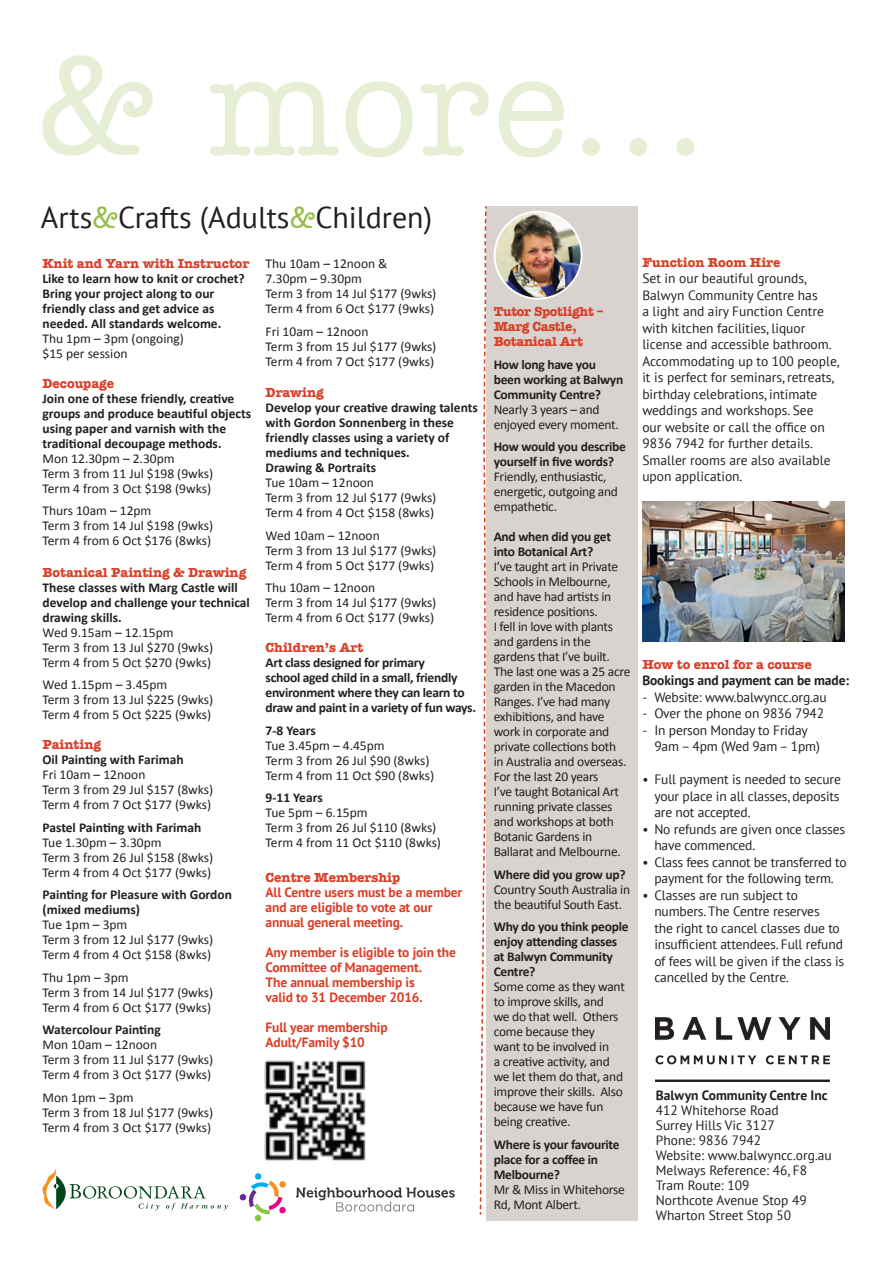
<style>
.page{position:relative;width:893px;height:1263px;background:#fff}
.page>*{position:absolute;margin:0;border:0;box-sizing:border-box;transform-origin:0 0}
.t1{font:30px "PT Sans";color:#231f20}
.t2{font:13.5px/15px "Calibri";letter-spacing:-.015em;color:#231f20}
.t3{font:700 13.5px/15px "Calibri";letter-spacing:-.005em;color:#231f20}
.t4{font:13.5px/16.5px "PT Sans";letter-spacing:-.01em;color:#231f20}
.t5{font:700 13.5px/15px "PT Sans";letter-spacing:-.01em;color:#da3f27}
.t6{font:700 13.5px "American Typewriter";color:#da3f27}
.t7{font:700 13.5px "PT Sans";letter-spacing:-.01em;color:#231f20}
.t8{font:700 13.5px/15px "American Typewriter";letter-spacing:-.02em;color:#da3f27}
.s1{font-family:"American Typewriter";font-weight:500;color:#96bd4a}
</style>
<div class="page">
<div style="left:486px;top:206px;width:151px;height:1014px;background:#d8d3cf"></div>
<img style="left:264px;top:1060px;width:102px;height:101px">
<img style="left:642px;top:502px;width:203px;height:140px">
<svg style="left:479px;top:206px;width:8px;height:1009px"></svg>
<svg style="left:239px;top:1173px;width:47px;height:49px"></svg>
<svg style="left:296px;top:1187px;width:159px;height:24px"></svg>
<svg style="left:42px;top:1169px;width:186px;height:41px"></svg>
<svg style="left:42px;top:55px;width:652px;height:102px"></svg>
<img style="left:656px;top:1017px;width:174px;height:65px">
<img style="left:495px;top:212px;width:87px;height:87px;border-radius:43px">
<div style="left:494px;top:211px;width:89px;height:89px;border:2px solid #fff;border-radius:50%"></div>
<h1 class="t1" style="left:41px;top:198px;width:393px">Arts<span class="s1">&amp;</span>Crafts (Adults<span class="s1">&amp;</span>Children)</h1>
<p class="t6" style="left:43px;top:251px;width:208px">Knit and Yarn with Instructor</p>
<p class="t3" style="left:43px;top:270px;width:204px">Like to learn how to knit or crochet?<br>Bring your project along to our friendly class and get advice as needed. All standards welcome.</p>
<p class="t2" style="left:43px;top:330px;width:143px">Thu 1pm – 3pm (ongoing) $15 per session</p>
<p class="t6" style="left:43px;top:371px;width:73px">Decoupage</p>
<p class="t3" style="left:43px;top:390px;width:210px">Join one of these friendly, creative groups and produce beautiful objects using paper and varnish with the traditional decoupage methods.</p>
<p class="t2" style="left:43px;top:450px;width:172px">Mon 12.30pm – 2.30pm<br>Term 3 from 11 Jul $198 (9wks)<br>Term 4 from 3 Oct $198 (9wks)</p>
<p class="t2" style="left:43px;top:502px;width:172px">Thurs 10am – 12pm<br>Term 3 from 14 Jul $198 (9wks)<br>Term 4 from 6 Oct $176 (8wks)</p>
<p class="t6" style="left:43px;top:560px;width:205px">Botanical Painting &amp; Drawing</p>
<p class="t3" style="left:43px;top:579px;width:209px">These classes with Marg Castle will develop and challenge your technical drawing skills.</p>
<p class="t2" style="left:43px;top:624px;width:172px">Wed 9.15am – 12.15pm<br>Term 3 from 13 Jul $270 (9wks)<br>Term 4 from 5 Oct $270 (9wks)</p>
<p class="t2" style="left:43px;top:676px;width:172px">Wed 1.15pm – 3.45pm<br>Term 3 from 13 Jul $225 (9wks)<br>Term 4 from 5 Oct $225 (9wks)</p>
<p class="t6" style="left:43px;top:733px;width:60px">Painting</p>
<p class="t3" style="left:43px;top:751px;width:143px">Oil Painting with Farimah</p>
<p class="t2" style="left:43px;top:766px;width:172px">Fri 10am – 12noon<br>Term 3 from 29 Jul $157 (8wks)<br>Term 4 from 7 Oct $177 (9wks)</p>
<p class="t3" style="left:43px;top:819px;width:160px">Pastel Painting with Farimah</p>
<p class="t2" style="left:43px;top:834px;width:172px">Tue 1.30pm – 3.30pm<br>Term 3 from 26 Jul $158 (8wks)<br>Term 4 from 4 Oct $177 (9wks)</p>
<p class="t3" style="left:43px;top:886px;width:191px">Painting for Pleasure with Gordon (mixed mediums)</p>
<p class="t2" style="left:43px;top:916px;width:172px">Tue 1pm – 3pm<br>Term 3 from 12 Jul $177 (9wks)<br>Term 4 from 4 Oct $158 (8wks)</p>
<p class="t2" style="left:43px;top:969px;width:172px">Thu 1pm – 3pm<br>Term 3 from 14 Jul $177 (9wks)<br>Term 4 from 6 Oct $177 (9wks)</p>
<p class="t3" style="left:43px;top:1021px;width:120px">Watercolour Painting</p>
<p class="t2" style="left:43px;top:1036px;width:172px">Mon 10am – 12noon<br>Term 3 from 11 Jul $177 (9wks)<br>Term 4 from 3 Oct $177 (9wks)</p>
<p class="t2" style="left:43px;top:1089px;width:172px">Mon 1pm – 3pm<br>Term 3 from 18 Jul $177 (9wks)<br>Term 4 from 3 Oct $177 (9wks)</p>
<p class="t2" style="left:266px;top:256px;width:172px">Thu 10am – 12noon &amp;<br>7.30pm – 9.30pm<br>Term 3 from 14 Jul $177 (9wks)<br>Term 4 from 6 Oct $177 (9wks)</p>
<p class="t2" style="left:266px;top:323px;width:172px">Fri 10am – 12noon<br>Term 3 from 15 Jul $177 (9wks)<br>Term 4 from 7 Oct $177 (9wks)</p>
<p class="t6" style="left:266px;top:381px;width:60px">Drawing</p>
<p class="t3" style="left:266px;top:400px;width:214px">Develop your creative drawing talents with Gordon Sonnenberg in these friendly classes using a variety of mediums and techniques.<br>Drawing &amp; Portraits</p>
<p class="t2" style="left:266px;top:475px;width:172px">Tue 10am – 12noon<br>Term 3 from 12 Jul $177 (9wks)<br>Term 4 from 4 Oct $158 (8wks)</p>
<p class="t2" style="left:266px;top:527px;width:172px">Wed 10am – 12noon<br>Term 3 from 13 Jul $177 (9wks)<br>Term 4 from 5 Oct $177 (9wks)</p>
<p class="t2" style="left:266px;top:580px;width:172px">Thu 10am – 12noon<br>Term 3 from 14 Jul $177 (9wks)<br>Term 4 from 6 Oct $177 (9wks)</p>
<p class="t6" style="left:266px;top:636px;width:99px">Children’s Art</p>
<p class="t3" style="left:266px;top:655px;width:212px">Art class designed for primary<br>school aged child in a small, friendly environment where they can learn to draw and paint in a variety of fun ways.</p>
<p class="t3" style="left:266px;top:722px;width:52px">7-8 Years</p>
<p class="t2" style="left:266px;top:737px;width:170px">Tue 3.45pm – 4.45pm<br>Term 3 from 26 Jul $90 (8wks)<br>Term 4 from 11 Oct $90 (8wks)</p>
<p class="t3" style="left:266px;top:790px;width:59px">9-11 Years</p>
<p class="t2" style="left:266px;top:805px;width:177px">Tue 5pm – 6.15pm<br>Term 3 from 26 Jul $110 (8wks)<br>Term 4 from 11 Oct $110 (8wks)</p>
<p class="t6" style="left:266px;top:866px;width:136px">Centre Membership</p>
<p class="t5" style="left:266px;top:885px;width:198px">All Centre users must be a member and are eligible to vote at our annual general meeting.</p>
<p class="t5" style="left:266px;top:945px;width:192px">Any member is eligible to join the<br>Committee of Management.<br>The annual membership is<br>valid to 31 December 2016.</p>
<p class="t5" style="left:266px;top:1020px;width:124px">Full year membership<br>Adult/Family $10</p>
<p class="t8" style="left:494px;top:303px;width:111px">Tutor Spotlight –<br>Marg Castle,<br>Botanical Art</p>
<p class="t3" style="left:494px;top:356px;width:131px">How long have you been working at Balwyn<br>Community Centre?</p>
<p class="t2" style="left:494px;top:401px;width:127px">Nearly 3 years – and enjoyed every moment.</p>
<p class="t3" style="left:494px;top:438px;width:134px">How would you describe yourself in five words?</p>
<p class="t2" style="left:494px;top:468px;width:126px">Friendly, enthusiastic, energetic, outgoing and empathetic.</p>
<p class="t3" style="left:494px;top:528px;width:119px">And when did you get into Botanical Art?</p>
<p class="t2" style="left:494px;top:558px;width:138px">I’ve taught art in Private<br>Schools in Melbourne, and have had artists in residence positions.<br>I fell in love with plants and gardens in the gardens that I’ve built.<br>The last one was a 25 acre garden in the Macedon<br>Ranges. I’ve had many exhibitions, and have work in corporate and private collections both<br>in Australia and overseas.<br>For the last 20 years<br>I’ve taught Botanical Art running private classes and workshops at both<br>Botanic Gardens in<br>Ballarat and Melbourne.</p>
<p class="t3" style="left:494px;top:866px;width:133px">Where did you grow up?</p>
<p class="t2" style="left:494px;top:881px;width:138px">Country South Australia in the beautiful South East.</p>
<p class="t3" style="left:494px;top:918px;width:136px">Why do you think people enjoy attending classes at Balwyn Community<br>Centre?</p>
<p class="t2" style="left:494px;top:978px;width:133px">Some come as they want to improve skills, and<br>we do that well. Others come because they want to be involved in<br>a creative activity, and we let them do that, and improve their skills. Also because we have fun being creative.</p>
<p class="t3" style="left:494px;top:1136px;width:127px">Where is your favourite place for a coffee in<br>Melbourne?</p>
<p class="t2" style="left:494px;top:1181px;width:133px">Mr &amp; Miss in Whitehorse<br>Rd, Mont Albert.</p>
<p class="t6" style="left:642px;top:251px;width:140px">Function Room Hire</p>
<p class="t4" style="left:642px;top:270px;width:199px">Set in our beautiful grounds,<br>Balwyn Community Centre has<br>a light and airy Function Centre with kitchen facilities, liquor license and accessible bathroom.<br>Accommodating up to 100 people, it is perfect for seminars, retreats, birthday celebrations, intimate weddings and workshops. See<br>our website or call the office on<br>9836 7942 for further details.<br>Smaller rooms are also available upon application.</p>
<p class="t6" style="left:642px;top:652px;width:171px">How to enrol for a course</p>
<p class="t7" style="left:642px;top:671px;width:208px">Bookings and payment can be made:</p>
<p class="t4" style="left:642px;top:688px;width:186px">- Website: www.balwyncc.org.au</p>
<p class="t4" style="left:642px;top:705px;width:183px">- Over the phone on 9836 7942</p>
<p class="t4" style="left:654px;top:721px;width:167px;text-indent:-12px">- In person Monday to Friday<br>9am – 4pm (Wed 9am – 1pm)</p>
<p class="t4" style="left:654px;top:771px;width:188px;text-align:justify;text-indent:-12px">• Full payment is needed to secure your place in all classes, deposits are not accepted.</p>
<p class="t4" style="left:654px;top:820px;width:192px;text-indent:-12px">• No refunds are given once classes have commenced.</p>
<p class="t4" style="left:642px;top:853px;width:206px;text-align:center">• Class fees cannot be transferred to payment for the following term.</p>
<p class="t4" style="left:654px;top:886px;width:191px;text-indent:-12px">• Classes are run subject to numbers. The Centre reserves<br>the right to cancel classes due to insufficient attendees. Full refund of fees will be given if the class is cancelled by the Centre.</p>
<p class="t7" style="left:656px;top:1086px;width:173px">Balwyn Community Centre Inc</p>
<p class="t4" style="left:656px;top:1102px;width:178px;line-height:15px">412 Whitehorse Road<br>Surrey Hills Vic 3127<br>Phone: 9836 7942<br>Website: www.balwyncc.org.au<br>Melways Reference: 46, F8<br>Tram Route: 109<br>Northcote Avenue Stop 49<br>Wharton Street Stop 50</p>
</div>
